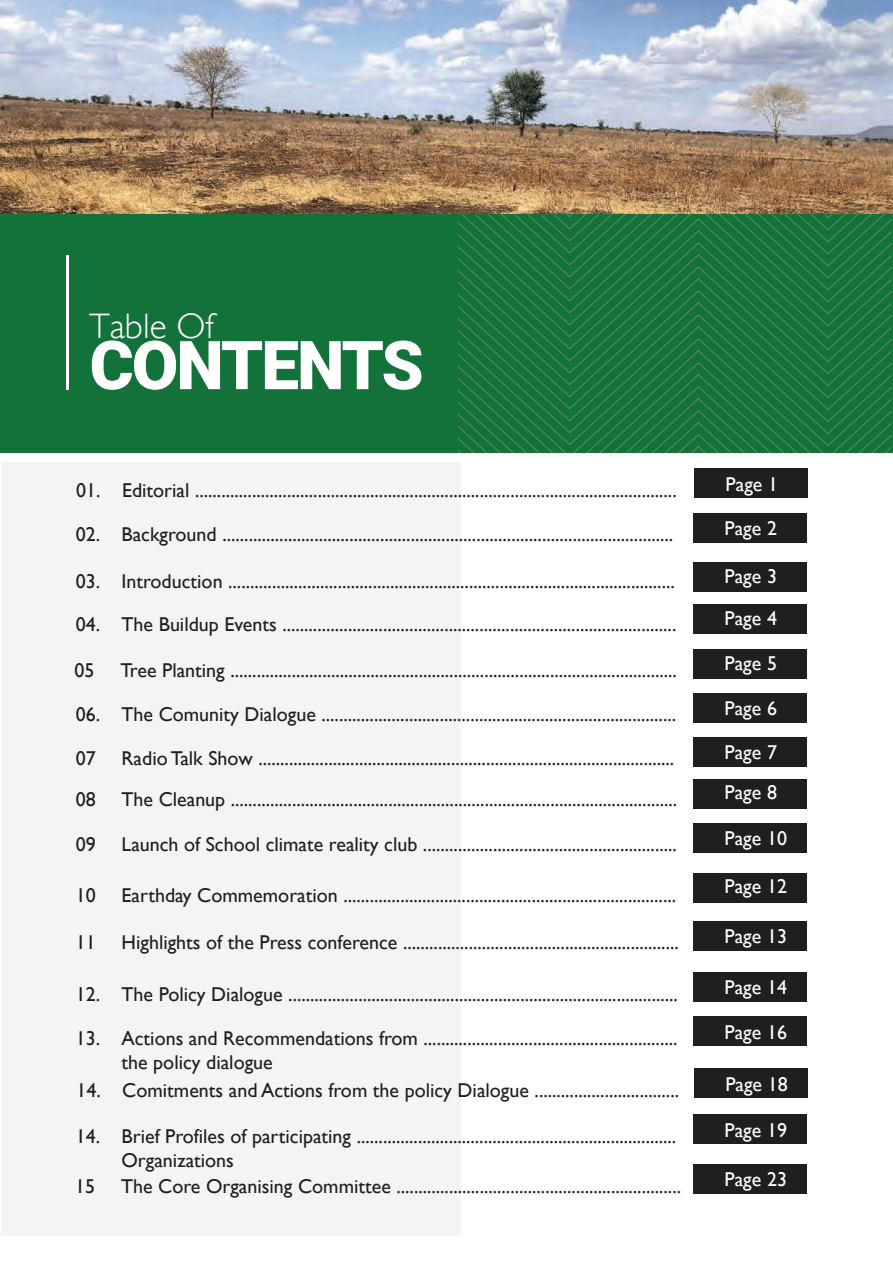
<style>
.page{position:relative;width:893px;height:1263px;background:#fff}
.page>*{position:absolute;margin:0;border:0;box-sizing:border-box;transform-origin:0 0}
.t1{font:900 67.5px "Roboto";letter-spacing:-.03em;color:#fff}
.t2{font:300 35.4px "Gill Sans";color:#fff}
.t3{font:19.95px/24px "Gill Sans";color:#211e1e}
.t4{font:19.95px/42.3px "Gill Sans";color:#fff}
</style>
<div class="page">
<div style="left:2px;top:462px;width:459px;height:773px;background:#f3f4f5"></div>
<img style="left:0;top:0;width:893px;height:215px">
<div style="left:2px;top:215px;width:457px;height:238px;background:#13723a"></div>
<hr style="left:66px;top:255px;width:3px;height:134px;background:#fff">
<svg style="left:706px;top:214px;width:185px;height:4px"></svg>
<svg style="left:691px;top:218px;width:200px;height:12px;background:#1b743d"></svg>
<svg style="left:691px;top:230px;width:200px;height:12px;background:#1b743d"></svg>
<svg style="left:691px;top:242px;width:200px;height:12px;background:#1b743d"></svg>
<svg style="left:691px;top:254px;width:200px;height:12px;background:#1b743d"></svg>
<svg style="left:691px;top:266px;width:200px;height:12px;background:#1b743d"></svg>
<svg style="left:691px;top:278px;width:200px;height:12px;background:#1b743d"></svg>
<svg style="left:691px;top:290px;width:200px;height:12px;background:#1b743d"></svg>
<svg style="left:691px;top:302px;width:200px;height:12px;background:#1b743d"></svg>
<svg style="left:691px;top:314px;width:200px;height:12px;background:#1b743d"></svg>
<svg style="left:458px;top:214px;width:233px;height:118px;background:#1c753e"></svg>
<svg style="left:459px;top:326px;width:432px;height:12px;background:#1b743d"></svg>
<svg style="left:459px;top:338px;width:432px;height:12px;background:#1b743d"></svg>
<svg style="left:458px;top:350px;width:433px;height:103px;background:#1b743d"></svg>
<div style="left:694px;top:513px;width:113px;height:29px;background:#211e1e"></div>
<div style="left:694px;top:562px;width:113px;height:29px;background:#211e1e"></div>
<div style="left:694px;top:604px;width:113px;height:29px;background:#211e1e"></div>
<div style="left:694px;top:649px;width:113px;height:29px;background:#211e1e"></div>
<div style="left:694px;top:737px;width:113px;height:29px;background:#211e1e"></div>
<div style="left:694px;top:780px;width:113px;height:29px;background:#211e1e"></div>
<div style="left:694px;top:824px;width:113px;height:29px;background:#211e1e"></div>
<div style="left:694px;top:873px;width:113px;height:29px;background:#211e1e"></div>
<div style="left:694px;top:922px;width:113px;height:29px;background:#211e1e"></div>
<div style="left:694px;top:973px;width:113px;height:29px;background:#211e1e"></div>
<div style="left:694px;top:1017px;width:113px;height:29px;background:#211e1e"></div>
<div style="left:694px;top:1114px;width:113px;height:29px;background:#211e1e"></div>
<div style="left:694px;top:693px;width:113px;height:29px;background:#211e1e"></div>
<div style="left:694px;top:1069px;width:113px;height:29px;background:#211e1e"></div>
<div style="left:694px;top:1164px;width:113px;height:29px;background:#211e1e"></div>
<div style="left:695px;top:469px;width:113px;height:29px;background:#211e1e"></div>
<h2 class="t2" style="left:90px;top:306px;width:126px">Table Of</h2>
<h1 class="t1" style="left:90px;top:318px;width:336px">CONTENTS</h1>
<p class="t3" style="left:76px;top:479px;width:602px">01. Editorial ..............................................................................................................</p>
<p class="t4" style="left:726px;top:463px;width:54px">Page 1</p>
<p class="t3" style="left:76px;top:522px;width:599px">02. Background .......................................................................................................</p>
<p class="t3" style="left:76px;top:570px;width:601px">03. Introduction ......................................................................................................</p>
<p class="t3" style="left:76px;top:613px;width:602px">04. The Buildup Events ..........................................................................................</p>
<p class="t3" style="left:75px;top:659px;width:21px">05</p>
<p class="t3" style="left:120px;top:659px;width:558px">Tree Planting ......................................................................................................</p>
<p class="t4" style="left:725px;top:507px;width:54px">Page 2</p>
<p class="t4" style="left:725px;top:556px;width:54px">Page 3<br>Page 4</p>
<p class="t4" style="left:725px;top:642px;width:54px">Page 5</p>
<p class="t3" style="left:76px;top:702px;width:602px">06. The Comunity Dialogue .................................................................................</p>
<p class="t4" style="left:725px;top:687px;width:54px">Page 6</p>
<p class="t3" style="left:76px;top:747px;width:21px">07</p>
<p class="t3" style="left:122px;top:747px;width:554px">Radio Talk Show ...............................................................................................</p>
<p class="t3" style="left:76px;top:788px;width:21px">08</p>
<p class="t3" style="left:122px;top:788px;width:557px">The Cleanup ......................................................................................................</p>
<p class="t3" style="left:76px;top:833px;width:21px">09</p>
<p class="t3" style="left:122px;top:833px;width:557px">Launch of School climate reality club ..........................................................</p>
<p class="t3" style="left:76px;top:883px;width:21px">10</p>
<p class="t3" style="left:122px;top:883px;width:556px">Earthday Commemoration ............................................................................</p>
<p class="t3" style="left:76px;top:931px;width:21px">11</p>
<p class="t3" style="left:122px;top:931px;width:559px">Highlights of the Press conference ...............................................................</p>
<p class="t3" style="left:76px;top:982px;width:604px">12. The Policy Dialogue .........................................................................................</p>
<p class="t3" style="left:122px;top:1027px;width:557px">Actions and Recommendations from .......................................................... the policy dialogue</p>
<p class="t3" style="left:76px;top:1027px;width:26px">13.</p>
<p class="t4" style="left:725px;top:731px;width:54px">Page 7</p>
<p class="t4" style="left:725px;top:771px;width:54px">Page 8</p>
<p class="t4" style="left:725px;top:818px;width:64px">Page 10</p>
<p class="t4" style="left:725px;top:866px;width:64px">Page 12</p>
<p class="t4" style="left:725px;top:915px;width:64px">Page 13</p>
<p class="t4" style="left:725px;top:966px;width:64px">Page 14</p>
<p class="t4" style="left:725px;top:1012px;width:64px">Page 16</p>
<p class="t3" style="left:76px;top:1079px;width:604px">14. Comitments and Actions from the policy Dialogue .................................</p>
<p class="t4" style="left:725px;top:1063px;width:64px">Page 18</p>
<p class="t3" style="left:76px;top:1125px;width:26px">14.</p>
<p class="t3" style="left:75px;top:1174px;width:21px">15</p>
<p class="t3" style="left:121px;top:1174px;width:562px">The Core Organising Committee .................................................................</p>
<p class="t3" style="left:122px;top:1125px;width:556px">Brief Profiles of participating .........................................................................<br>Organizations</p>
<p class="t4" style="left:725px;top:1109px;width:64px">Page 19</p>
<p class="t4" style="left:725px;top:1159px;width:64px">Page 23</p>
</div>
